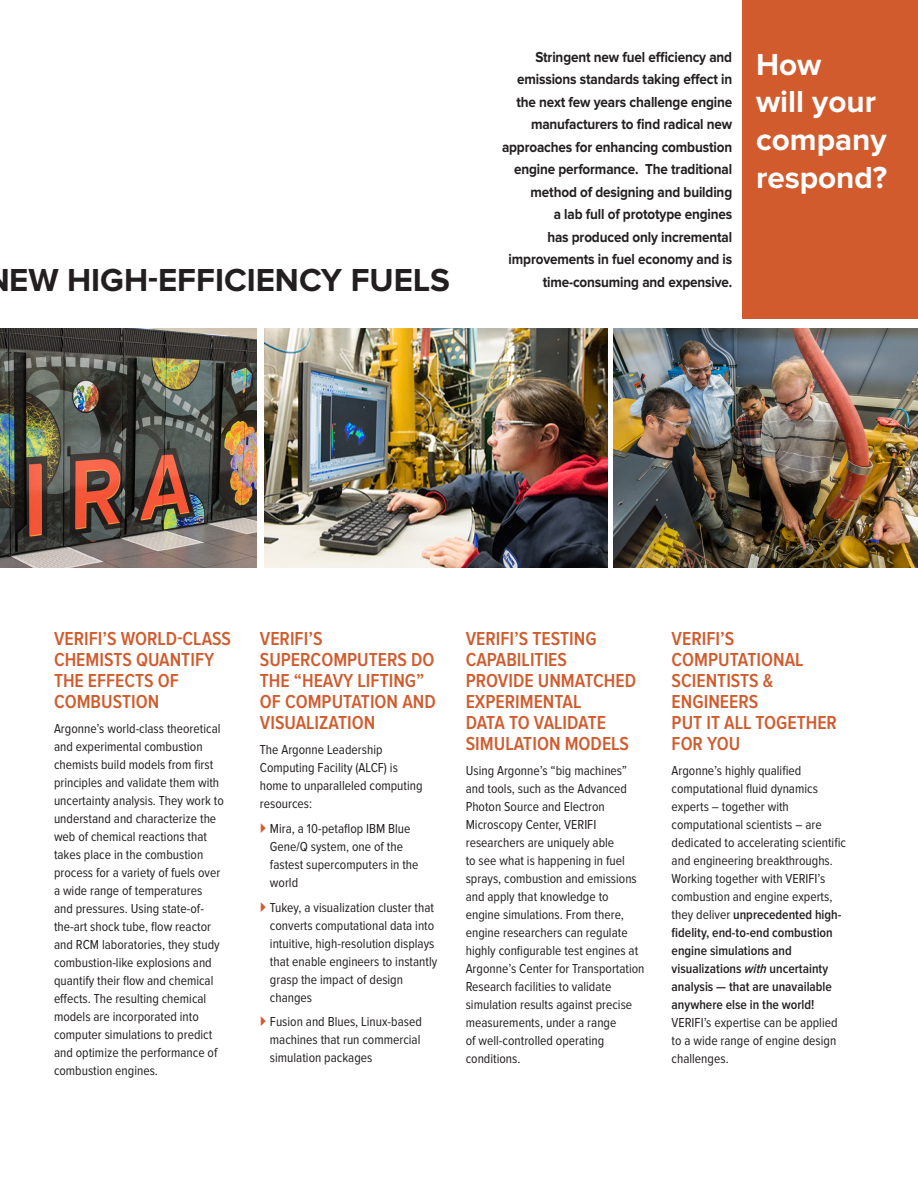
<style>
.page{position:relative;width:918px;height:1188px;background:#fff}
.page>*{position:absolute;margin:0;border:0;box-sizing:border-box;transform-origin:0 0}
.t1{font:700 33px "Proxima Nova";color:#231f20}
.body{font:700 31.5px/37.8px "Proxima Nova";color:#fff}
.body-2{font:600 19.5px/21px "Proxima Nova Cond";color:#d15b2d}
.body-3{font:700 15px/22.5px "Proxima Nova";letter-spacing:-.01em;color:#231f20;text-align:right;scale:.9 1}
.body-4{font:13.5px/18px "Proxima Nova Cond";color:#231f20}
.s1{font-weight:600}
.s2{font-weight:600;font-style:italic}
</style>
<div class="page">
<div style="left:742px;top:0;width:176px;height:319px;background:#d15b2d"></div>
<img style="left:0;top:328px;width:256px;height:240px">
<img style="left:614px;top:329px;width:304px;height:239px">
<img style="left:264px;top:328px;width:344px;height:240px">
<h1 class="t1" style="left:9px;top:265px;width:442px">EW HIGH-EFFICIENCY FUELS</h1>
<p class="body-3" style="left:502px;top:46px;width:257px">Stringent new fuel efficiency and emissions standards taking effect in the next few years challenge engine manufacturers to find radical new approaches for enhancing combustion engine performance. The traditional method of designing and building<br>a lab full of prototype engines<br>has produced only incremental improvements in fuel economy and is time-consuming and expensive.</p>
<p class="body" style="left:756px;top:47px;width:133px">How<br>will your company respond?</p>
<p class="body-2" style="left:54px;top:629px;width:179px">VERIFI’S WORLD-CLASS<br>CHEMISTS QUANTIFY<br>THE EFFECTS OF<br>COMBUSTION</p>
<p class="body-4" style="left:54px;top:720px;width:171px">Argonne’s world-class theoretical and experimental combustion chemists build models from first principles and validate them with uncertainty analysis. They work to understand and characterize the web of chemical reactions that takes place in the combustion process for a variety of fuels over a wide range of temperatures and pressures. Using state-of&shy;the-art shock tube, flow reactor and RCM laboratories, they study combustion-like explosions and quantify their flow and chemical effects. The resulting chemical models are incorporated into computer simulations to predict and optimize the performance of combustion engines.</p>
<p class="body-2" style="left:260px;top:629px;width:177px">VERIFI’S<br>SUPERCOMPUTERS DO<br>THE “HEAVY LIFTING”<br>OF COMPUTATION AND<br>VISUALIZATION</p>
<p class="body-4" style="left:260px;top:741px;width:164px">The Argonne Leadership<br>Computing Facility (ALCF) is home to unparalleled computing resources:</p>
<p class="body-4" style="left:270px;top:820px;width:150px">Mira, a 10-petaflop IBM Blue<br>Gene/Q system, one of the fastest supercomputers in the world</p>
<p class="body-4" style="left:270px;top:899px;width:169px">Tukey, a visualization cluster that converts computational data into intuitive, high-resolution displays that enable engineers to instantly grasp the impact of design changes</p>
<p class="body-4" style="left:270px;top:1013px;width:154px;text-align:justify">Fusion and Blues, Linux-based machines that run commercial simulation packages</p>
<p class="body-2" style="left:466px;top:629px;width:172px">VERIFI’S TESTING<br>CAPABILITIES<br>PROVIDE UNMATCHED<br>EXPERIMENTAL<br>DATA TO VALIDATE<br>SIMULATION MODELS</p>
<p class="body-4" style="left:466px;top:762px;width:180px">Using Argonne’s “big machines” and tools, such as the Advanced<br>Photon Source and Electron<br>Microscopy Center, VERIFI researchers are uniquely able<br>to see what is happening in fuel sprays, combustion and emissions and apply that knowledge to engine simulations. From there, engine researchers can regulate highly configurable test engines at<br>Argonne’s Center for Transportation<br>Research facilities to validate simulation results against precise measurements, under a range<br>of well-controlled operating conditions.</p>
<p class="body-2" style="left:672px;top:629px;width:167px">VERIFI’S<br>COMPUTATIONAL<br>SCIENTISTS &amp;<br>ENGINEERS<br>PUT IT ALL TOGETHER<br>FOR YOU</p>
<p class="body-4" style="left:672px;top:762px;width:176px">Argonne’s highly qualified computational fluid dynamics experts – together with computational scientists – are dedicated to accelerating scientific and engineering breakthroughs.<br>Working together with VERIFI’s combustion and engine experts, they deliver <span class="s1">unprecedented high&shy;fidelity, end-to-end combustion engine simulations and visualizations</span> <span class="s2">with</span> <span class="s1">uncertainty analysis — that are unavailable anywhere else in the world!<br></span>VERIFI’s expertise can be applied to a wide range of engine design challenges.</p>
</div>
